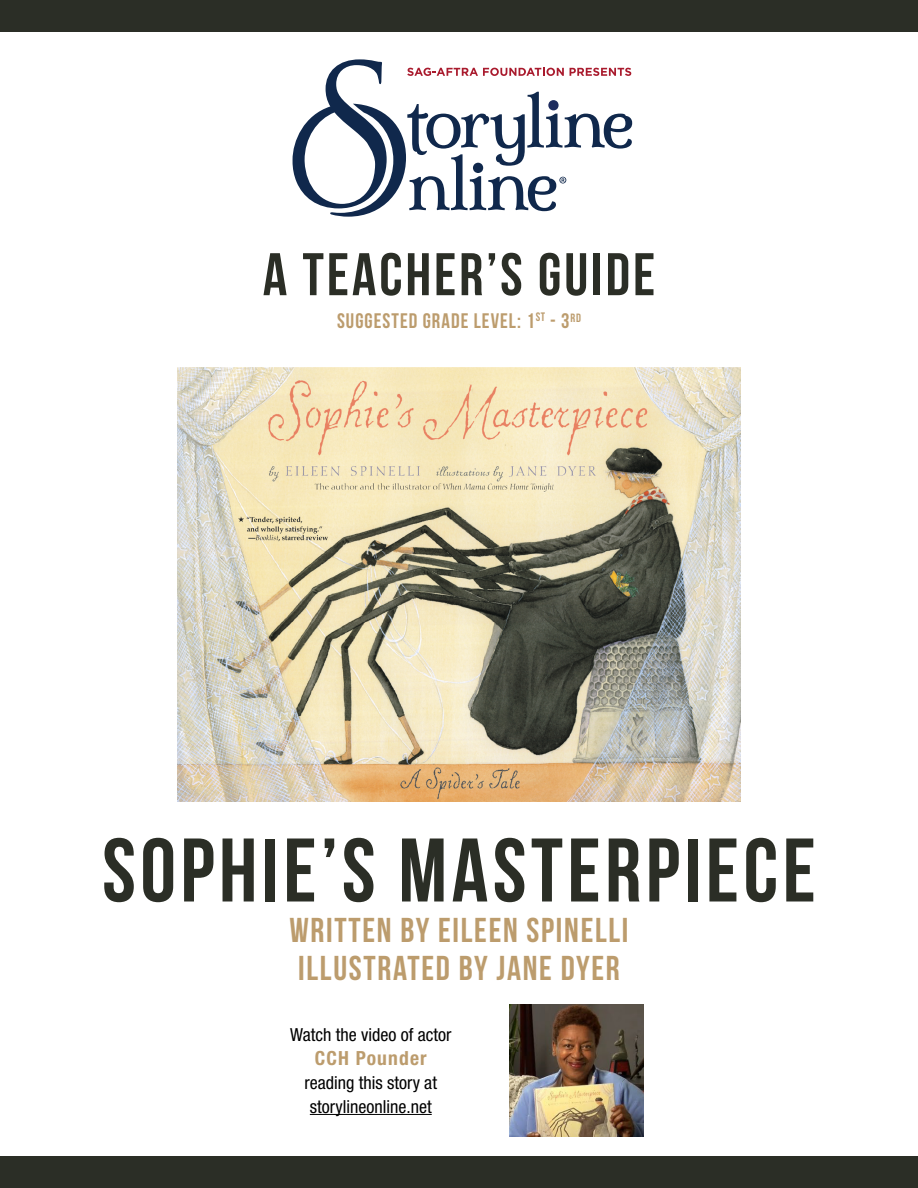
<style>
.page{position:relative;width:918px;height:1188px;background:#fff}
.page>*{position:absolute;margin:0;border:0;box-sizing:border-box;transform-origin:0 0}
.t1{font:700 90px "Bebas Neue";letter-spacing:.05em;color:#2b2e26}
.t2{font:700 60px "Bebas Neue";letter-spacing:.05em;color:#2b2e26}
.t3{font:34.5px/37.5px "Bebas Neue";letter-spacing:.05em;color:#bc9c6d}
.t4{font:700 21px "Bebas Neue";letter-spacing:.05em;color:#bc9c6d}
.t5{font:700 condensed 19.5px "Helvetica Neue LT Std";letter-spacing:.06em;color:#bc9c6d}
.t6{font:condensed 18px/24px "Helvetica Neue LT Std";color:#000;text-align:center}
</style>
<div class="page">
<div style="left:0;top:1156px;width:918px;height:32px;background:#2b2e26"></div>
<div style="left:0;top:0;width:918px;height:32px;background:#2b2e26"></div>
<svg style="left:293px;top:59px;width:339px;height:158px"></svg>
<hr style="left:310px;top:1114px;width:122px;height:1px;background:#000">
<img style="left:509px;top:1004px;width:135px;height:133px">
<img style="left:177px;top:367px;width:564px;height:434px">
<h2 class="t2" style="left:263px;top:242px;width:394px">A TEACHER’S GUIDE</h2>
<p class="t4" style="left:337px;top:309px;width:245px">SUGGESTED GRADE LEVEL: 1<sup>ST</sup> - 3<sup>RD</sup></p>
<h1 class="t1" style="left:102px;top:821px;width:715px">SOPHIE’S MASTERPIECE</h1>
<h3 class="t3" style="left:289px;top:911px;width:341px">WRITTEN BY EILEEN SPINELLI<br>ILLUSTRATED BY JANE DYER</h3>
<p class="t6" style="left:290px;top:1022px;width:163px">Watch the video of actor</p>
<p class="t5" style="left:315px;top:1046px;width:113px">CCH Pounder</p>
<p class="t6" style="left:304px;top:1070px;width:134px">reading this story at storylineonline.net</p>
</div>
